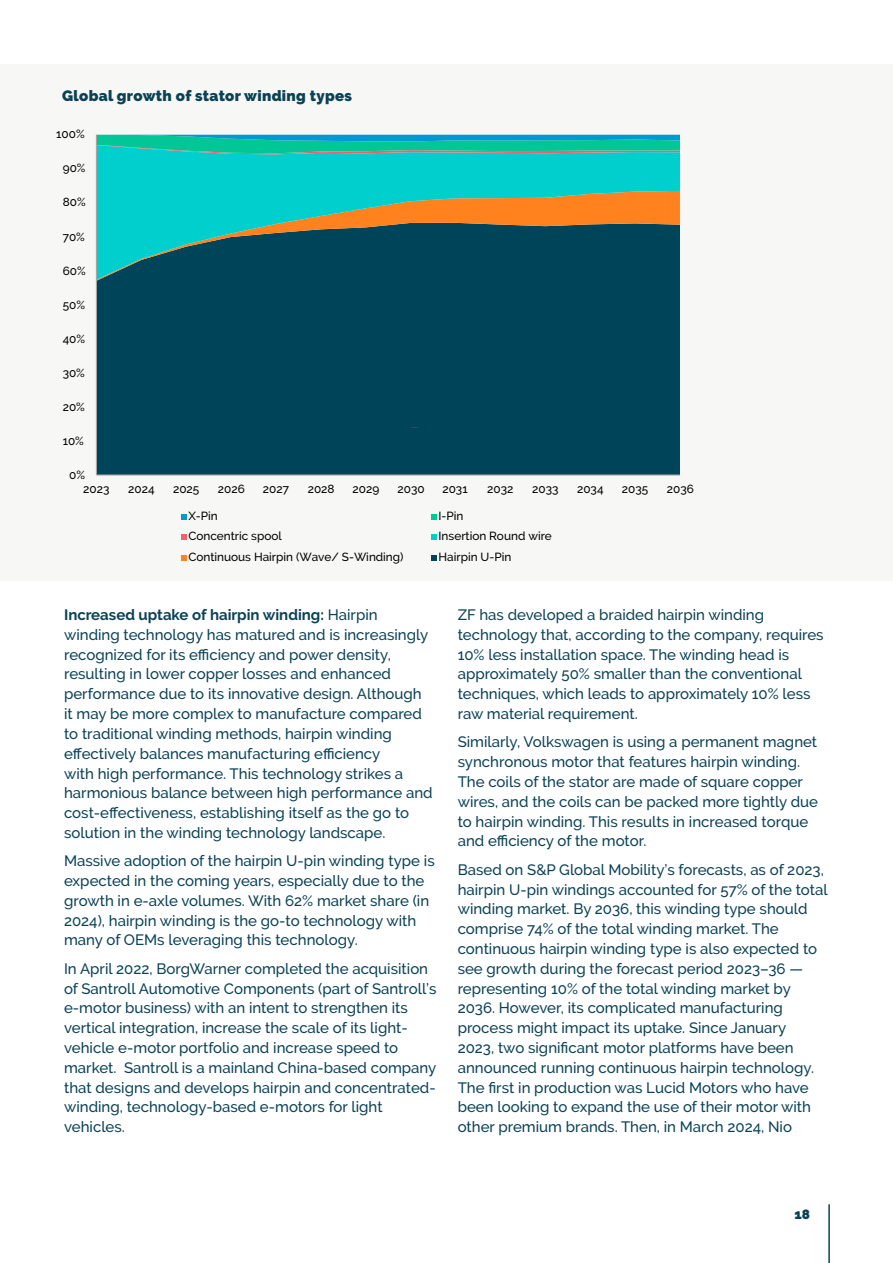
<style>
.page{position:relative;width:893px;height:1263px;background:#fff}
.page>*{position:absolute;margin:0;border:0;box-sizing:border-box;transform-origin:0 0}
.t1{font:500 15px/19.8px "Raleway";color:#0b4256}
.t2{font:900 15px "Raleway";letter-spacing:.02em;color:#0b4256}
.t3{font:900 13.5px "Raleway";color:#0b4256}
.t4{font:500 11.7px "Raleway";color:#010000}
.t5{font:500 11.7px "Raleway";color:#000}
.s1{font-weight:700}
</style>
<div class="page">
<hr style="left:828px;top:1204px;width:2px;height:59px;background:#0b4256">
<div style="left:0;top:64px;width:893px;height:516px;background:#f7f8f6"></div>
<div style="left:97px;top:281px;width:583px;height:193px;background:#004459"></div>
<svg style="left:97px;top:154px;width:583px;height:126px;background:#249089"></svg>
<svg style="left:97px;top:135px;width:583px;height:19px;background:#17b6a7"></svg>
<hr style="left:96px;top:135px;width:1px;height:340px;background:#a6a6a6">
<hr style="left:96px;top:474px;width:584px;height:1px;background:#a6a6a6">
<svg style="left:181px;top:514px;width:5px;height:5px"></svg>
<svg style="left:431px;top:514px;width:6px;height:5px"></svg>
<svg style="left:181px;top:534px;width:5px;height:5px"></svg>
<svg style="left:431px;top:534px;width:6px;height:5px"></svg>
<svg style="left:181px;top:555px;width:5px;height:5px"></svg>
<svg style="left:431px;top:555px;width:6px;height:5px"></svg>
<p class="t2" style="left:62px;top:87px;width:291px">Global growth of stator winding types</p>
<p class="t4" style="left:56px;top:128px;width:30px">100%</p>
<p class="t4" style="left:63px;top:162px;width:24px">90%</p>
<p class="t4" style="left:63px;top:196px;width:24px">80%</p>
<p class="t4" style="left:63px;top:230px;width:24px">70%</p>
<p class="t4" style="left:63px;top:264px;width:24px">60%</p>
<p class="t4" style="left:63px;top:298px;width:24px">50%</p>
<p class="t4" style="left:63px;top:332px;width:24px">40%</p>
<p class="t4" style="left:63px;top:366px;width:24px">30%</p>
<p class="t4" style="left:63px;top:400px;width:24px">20%</p>
<p class="t4" style="left:63px;top:434px;width:23px">10%</p>
<p class="t4" style="left:69px;top:468px;width:17px">0%</p>
<p class="t4" style="left:83px;top:482px;width:28px">2023</p>
<p class="t4" style="left:128px;top:482px;width:28px">2024</p>
<p class="t4" style="left:173px;top:482px;width:28px">2025</p>
<p class="t4" style="left:218px;top:482px;width:29px">2026</p>
<p class="t4" style="left:263px;top:482px;width:28px">2027</p>
<p class="t4" style="left:308px;top:482px;width:28px">2028</p>
<p class="t4" style="left:353px;top:482px;width:28px">2029</p>
<p class="t4" style="left:398px;top:482px;width:29px">2030</p>
<p class="t4" style="left:442px;top:482px;width:27px">2031</p>
<p class="t4" style="left:487px;top:482px;width:28px">2032</p>
<p class="t4" style="left:532px;top:482px;width:28px">2033</p>
<p class="t4" style="left:577px;top:482px;width:28px">2034</p>
<p class="t4" style="left:622px;top:482px;width:28px">2035</p>
<p class="t4" style="left:667px;top:482px;width:29px">2036</p>
<p class="t5" style="left:188px;top:509px;width:31px">X-Pin</p>
<p class="t5" style="left:439px;top:509px;width:26px">I-Pin</p>
<p class="t5" style="left:188px;top:529px;width:95px">Concentric spool</p>
<p class="t5" style="left:439px;top:529px;width:115px">Insertion Round wire</p>
<p class="t5" style="left:188px;top:550px;width:217px">Continuous Hairpin (Wave/ S-Winding)</p>
<p class="t5" style="left:439px;top:550px;width:74px">Hairpin U-Pin</p>
<p class="t1" style="left:64px;top:605px;width:370px"><span class="s1">Increased uptake of hairpin winding:</span> Hairpin winding technology has matured and is increasingly recognized for its efficiency and power density, resulting in lower copper losses and enhanced performance due to its innovative design. Although it may be more complex to manufacture compared to traditional winding methods, hairpin winding effectively balances manufacturing efficiency<br>with high performance. This technology strikes a harmonious balance between high performance and cost-effectiveness, establishing itself as the go to solution in the winding technology landscape.</p>
<p class="t1" style="left:64px;top:851px;width:372px">Massive adoption of the hairpin U-pin winding type is expected in the coming years, especially due to the growth in e-axle volumes. With 62% market share (in 2024), hairpin winding is the go-to technology with many of OEMs leveraging this technology.</p>
<p class="t1" style="left:64px;top:958px;width:374px">In April 2022, BorgWarner completed the acquisition of Santroll Automotive Components (part of Santroll’s e-motor business) with an intent to strengthen its vertical integration, increase the scale of its light&shy;vehicle e-motor portfolio and increase speed to market. Santroll is a mainland China-based company that designs and develops hairpin and concentrated&shy;winding, technology-based e-motors for light vehicles.</p>
<p class="t1" style="left:458px;top:605px;width:367px">ZF has developed a braided hairpin winding technology that, according to the company, requires 10% less installation space. The winding head is approximately 50% smaller than the conventional techniques, which leads to approximately 10% less raw material requirement.</p>
<p class="t1" style="left:458px;top:732px;width:362px">Similarly, Volkswagen is using a permanent magnet synchronous motor that features hairpin winding.<br>The coils of the stator are made of square copper wires, and the coils can be packed more tightly due to hairpin winding. This results in increased torque and efficiency of the motor.</p>
<p class="t1" style="left:458px;top:859px;width:371px">Based on S&amp;P Global Mobility’s forecasts, as of 2023, hairpin U-pin windings accounted for 57% of the total winding market. By 2036, this winding type should comprise 74% of the total winding market. The continuous hairpin winding type is also expected to see growth during the forecast period 2023–36 — representing 10% of the total winding market by 2036. However, its complicated manufacturing process might impact its uptake. Since January<br>2023, two significant motor platforms have been announced running continuous hairpin technology.<br>The first in production was Lucid Motors who have been looking to expand the use of their motor with other premium brands. Then, in March 2024, Nio</p>
<p class="t3" style="left:794px;top:1206px;width:17px">18</p>
</div>
